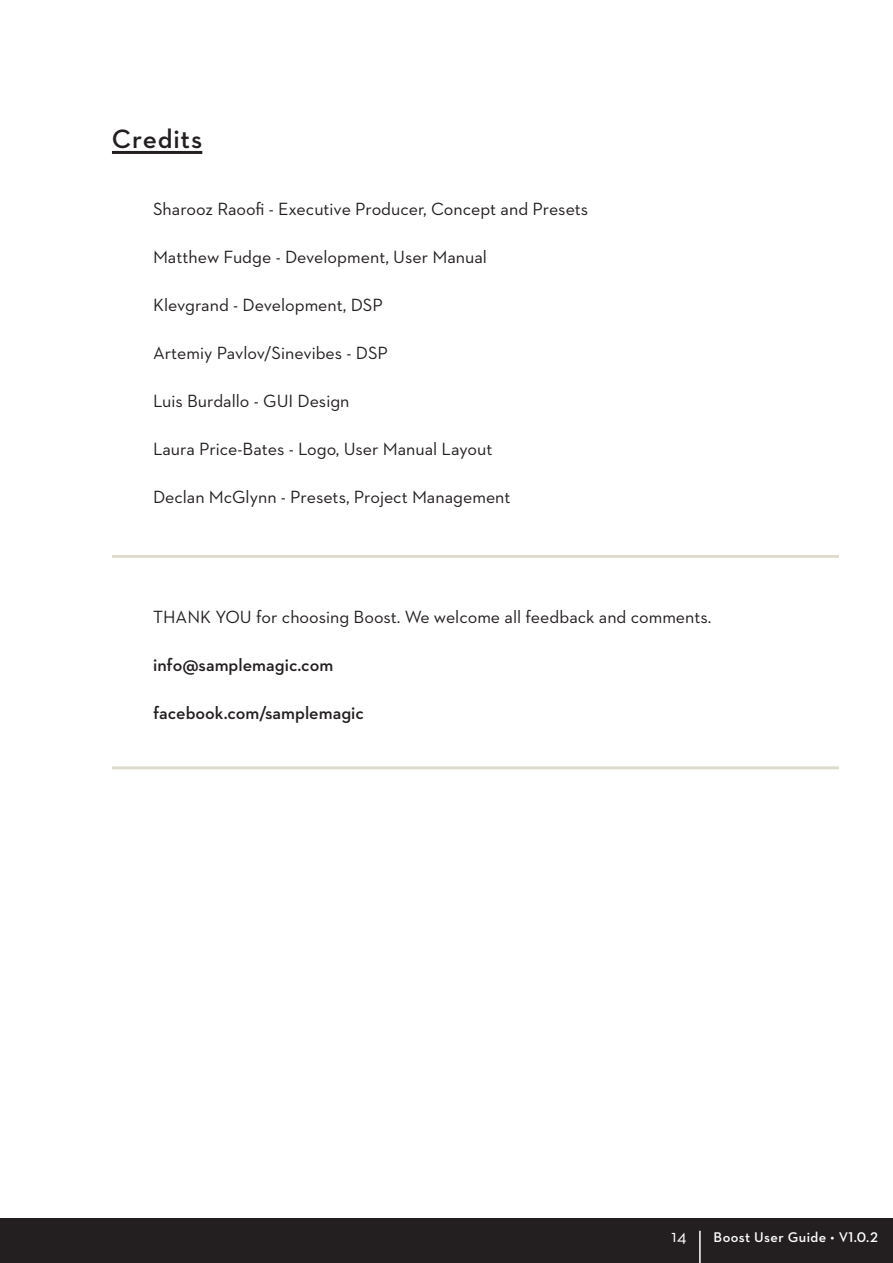
<style>
.page{position:relative;width:893px;height:1263px;background:#fff}
.page>*{position:absolute;margin:0;border:0;box-sizing:border-box;transform-origin:0 0}
.t1{font:600 27px "Neutraface 2 Text";letter-spacing:.03em;color:#231f20}
.t2{font:18px "Neutraface 2 Text";color:#231f20}
.t3{font:600 18px "Neutraface 2 Text";color:#231f20}
.t4{font:18px "Neutraface 2 Text";color:#fff}
.t5{font:600 14.25px "Neutraface 2 Text";letter-spacing:.03em;color:#fff}
</style>
<div class="page">
<hr style="left:112px;top:151px;width:90px;height:3px;background:#231f20">
<hr style="left:112px;top:555px;width:727px;height:3px;background:#deddcd">
<hr style="left:112px;top:766px;width:727px;height:3px;background:#deddcd">
<div style="left:0;top:1219px;width:893px;height:44px;background:#231f20"></div>
<hr style="left:699px;top:1231px;width:2px;height:32px;background:#fff">
<p class="t1" style="left:112px;top:122px;width:92px">Credits</p>
<p class="t2" style="left:153px;top:197px;width:437px">Sharooz Raoofi - Executive Producer, Concept and Presets</p>
<p class="t2" style="left:153px;top:245px;width:335px">Matthew Fudge - Development, User Manual</p>
<p class="t2" style="left:153px;top:293px;width:231px">Klevgrand - Development, DSP</p>
<p class="t2" style="left:153px;top:341px;width:236px">Artemiy Pavlov/Sinevibes - DSP</p>
<p class="t2" style="left:153px;top:389px;width:198px">Luis Burdallo - GUI Design</p>
<p class="t2" style="left:153px;top:437px;width:341px">Laura Price-Bates - Logo, User Manual Layout</p>
<p class="t2" style="left:153px;top:485px;width:359px">Declan McGlynn - Presets, Project Management</p>
<p class="t2" style="left:153px;top:605px;width:560px">THANK YOU for choosing Boost. We welcome all feedback and comments.</p>
<p class="t3" style="left:153px;top:653px;width:182px">info@samplemagic.com</p>
<p class="t3" style="left:153px;top:701px;width:212px">facebook.com/samplemagic</p>
<p class="t4" style="left:671px;top:1224px;width:17px">14</p>
<p class="t5" style="left:714px;top:1228px;width:166px">Boost User Guide • V1.0.2</p>
</div>
